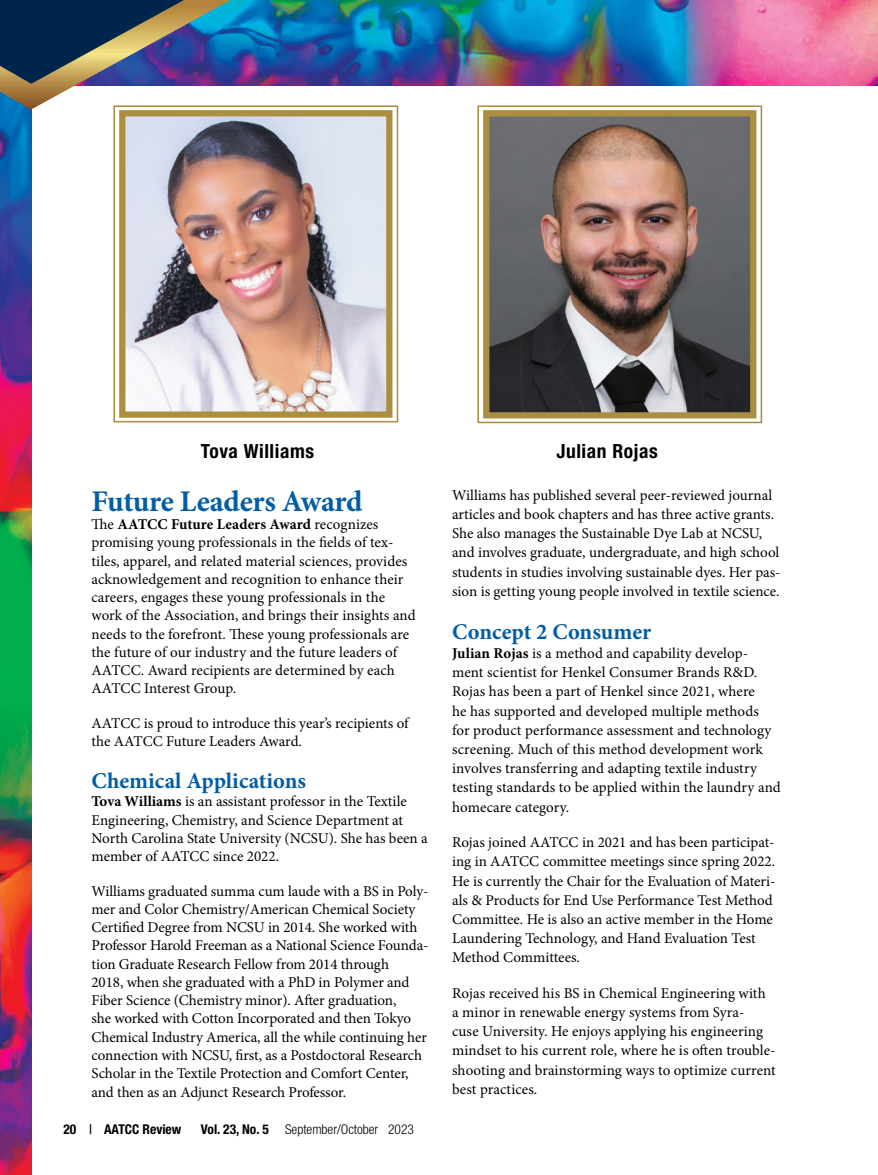
<style>
.page{position:relative;width:878px;height:1175px;background:#fff}
.page>*{position:absolute;margin:0;border:0;box-sizing:border-box;transform-origin:0 0}
.t1{font:700 30px "Minion Pro";letter-spacing:-.015em;color:#005da6}
.t2{font:700 22.5px "Minion Pro";color:#005da6}
.t3{font:700 condensed 19.5px "Helvetica Neue LT Pro";letter-spacing:.03em;color:#000}
.t4{font:15px/18.3px "Minion Pro";color:#000}
.t5{font:300 condensed 13.5px "Helvetica Neue LT Pro";color:#000}
.t6{font:700 condensed 13.5px "Helvetica Neue LT Pro";color:#000}
.s1{font-weight:700}
.s2{font-weight:500}
</style>
<div class="page">
<img style="left:490px;top:117px;width:259px;height:294px">
<div style="left:483px;top:110px;width:273px;height:308px;border:6px solid #ab8f41"></div>
<div style="left:477px;top:105px;width:285px;height:318px;border:2px solid #ab8f41"></div>
<img style="left:126px;top:117px;width:259px;height:294px">
<div style="left:119px;top:110px;width:273px;height:308px;border:6px solid #ab8f41"></div>
<div style="left:113px;top:105px;width:285px;height:317px;border:2px solid #ab8f41"></div>
<img style="left:0;top:127px;width:31px;height:1047px">
<img style="left:251px;top:0;width:627px;height:86px">
<svg style="left:0;top:0;width:251px;height:127px"></svg>
<h3 class="t3" style="left:201px;top:439px;width:115px">Tova Williams</h3>
<h3 class="t3" style="left:556px;top:439px;width:103px">Julian Rojas</h3>
<h1 class="t1" style="left:91px;top:480px;width:272px">Future Leaders Award</h1>
<p class="t4" style="left:91px;top:515px;width:326px">The <span class="s1">AATCC Future Leaders Award</span> recognizes promising young professionals in the fields of tex&shy;tiles, apparel, and related material sciences, provides acknowledgement and recognition to enhance their careers, engages these young professionals in the work of the Association, and brings their insights and needs to the forefront. These young professionals are the future of our industry and the future leaders of AATCC. Award recipients are determined by each AATCC Interest Group.</p>
<p class="t4" style="left:91px;top:714px;width:319px">AATCC is proud to introduce this year’s recipients of the AATCC Future Leaders Award.</p>
<h2 class="t2" style="left:91px;top:765px;width:216px">Chemical Applications</h2>
<p class="t4" style="left:91px;top:792px;width:338px"><span class="s1">Tova Williams</span> is an assistant professor in the Textile Engineering, Chemistry, and Science Department at North Carolina State University (NCSU). She has been a member of AATCC since 2022.</p>
<p class="t4" style="left:91px;top:881px;width:338px">Williams graduated summa cum laude with a BS in Poly&shy;mer and Color Chemistry/American Chemical Society Certified Degree from NCSU in 2014. She worked with Professor Harold Freeman as a National Science Founda&shy;tion Graduate Research Fellow from 2014 through<br>2018, when she graduated with a PhD in Polymer and Fiber Science (Chemistry minor). After graduation,<br>she worked with Cotton Incorporated and then Tokyo Chemical Industry America, all the while continuing her connection with NCSU, first, as a Postdoctoral Research Scholar in the Textile Protection and Comfort Center, and then as an Adjunct Research Professor.</p>
<p class="t4" style="left:452px;top:485px;width:330px;line-height:19.2px">Williams has published several peer-reviewed journal articles and book chapters and has three active grants.<br>She also manages the Sustainable Dye Lab at NCSU, and involves graduate, undergraduate, and high school students in studies involving sustainable dyes. Her pas&shy;sion is getting young people involved in textile science.</p>
<h2 class="t2" style="left:452px;top:615px;width:200px">Concept 2 Consumer</h2>
<p class="t4" style="left:452px;top:643px;width:330px;line-height:19.2px"><span class="s1">Julian Rojas</span> is a method and capability develop&shy;ment scientist for Henkel Consumer Brands R&amp;D.<br>Rojas has been a part of Henkel since 2021, where<br>he has supported and developed multiple methods<br>for product performance assessment and technology screening. Much of this method development work involves transferring and adapting textile industry testing standards to be applied within the laundry and homecare category.</p>
<p class="t4" style="left:452px;top:832px;width:325px;line-height:19.2px">Rojas joined AATCC in 2021 and has been participat&shy;ing in AATCC committee meetings since spring 2022.<br>He is currently the Chair for the Evaluation of Materi&shy;als &amp; Products for End Use Performance Test Method Committee. He is also an active member in the Home Laundering Technology, and Hand Evaluation Test Method Committees.</p>
<p class="t4" style="left:452px;top:983px;width:325px;line-height:19.2px">Rojas received his BS in Chemical Engineering with a minor in renewable energy systems from Syra-<br>cuse University. He enjoys applying his engineering mindset to his current role, where he is often trouble&shy;shooting and brainstorming ways to optimize current best practices.</p>
<p class="t6" style="left:63px;top:1121px;width:119px">20 <span class="s2">|</span> AATCC Review</p>
<p class="t5" style="left:201px;top:1121px;width:215px"><span class="s1">Vol. 23, No. 5</span> September/October 2023</p>
</div>
